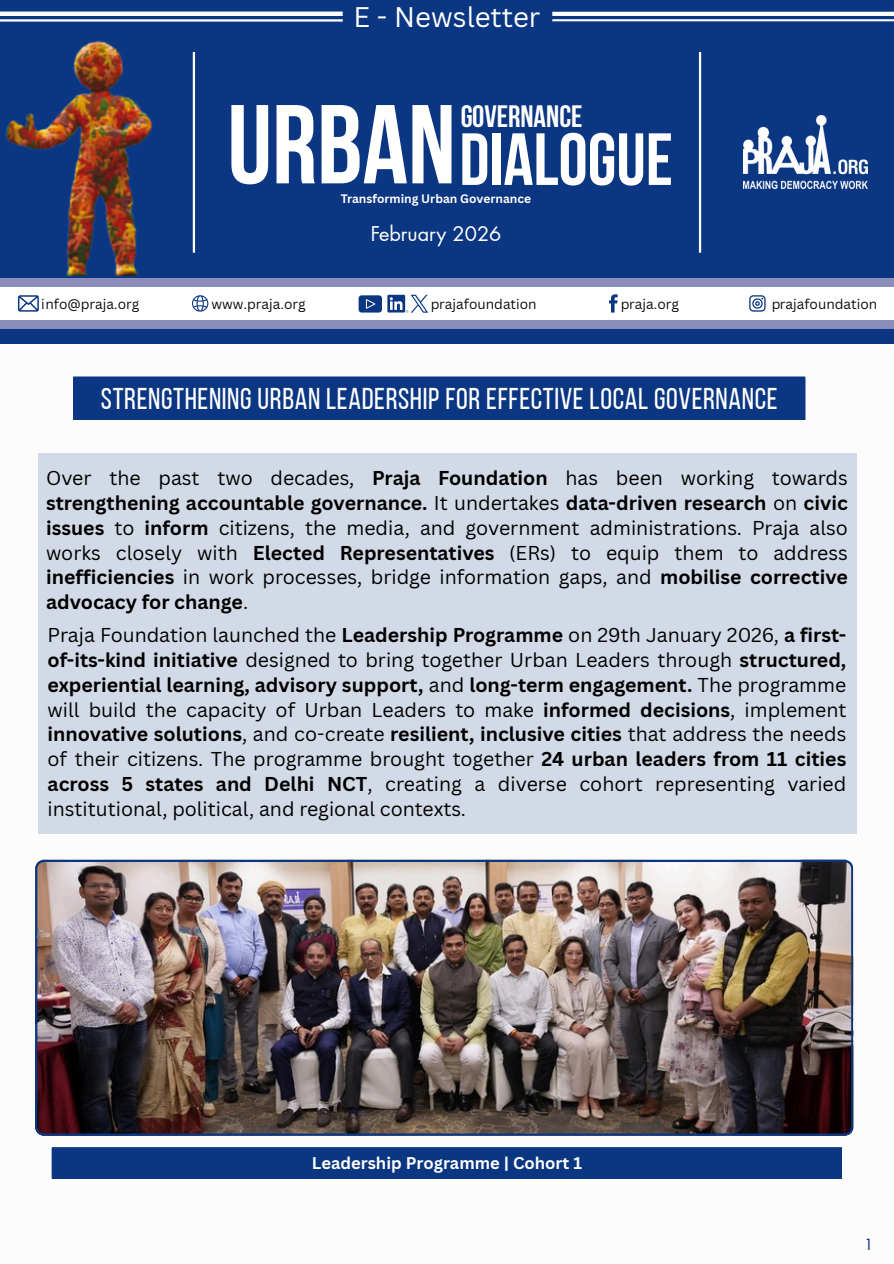
<style>
.page{position:relative;width:894px;height:1264px;background:#fff}
.page>*{position:absolute;margin:0;border:0;box-sizing:border-box;transform-origin:0 0}
.t1{font:700 73.65px "Bebas Neue";color:#fff}
.t2{font:700 30.75px "Bebas Neue";color:#fff}
.t3{font:30px "Bebas Neue";letter-spacing:.02em;color:#fff}
.t4{font:27.6px "Canva Sans";color:#fff}
.t5{font:19.8px "Futura LT Pro";color:#fff}
.t6{font:19.5px/24.8px "Canva Sans";color:#000;text-align:justify}
.t7{font:700 16.5px "Canva Sans";color:#fff}
.t8{font:15px "Futura LT Pro";color:#0b3682}
.t9{font:13.65px "Canva Sans";color:#0d0c0d}
.t10{font:700 12px "Canva Sans";color:#fff}
.s1{font-size:111.9px}
.s2{font-weight:700}
</style>
<div class="page">
<div style="left:0;top:0;width:893px;height:343px;background:#0b3682"></div>
<div style="left:0;top:278px;width:893px;height:51px;background:#8b8dba"></div>
<hr style="left:552px;top:12px;width:341px;height:4px;background:#fff">
<hr style="left:552px;top:19px;width:341px;height:2px;background:#fff">
<hr style="left:0;top:12px;width:342px;height:4px;background:#fff">
<hr style="left:0;top:19px;width:342px;height:3px;background:#fff">
<img style="left:743px;top:115px;width:124px;height:74px">
<hr style="left:698px;top:52px;width:3px;height:201px;background:#fff">
<hr style="left:193px;top:52px;width:2px;height:201px;background:#fff">
<img style="left:5px;top:40px;width:148px;height:236px">
<div style="left:0;top:287px;width:893px;height:33px;background:#fff"></div>
<svg style="left:609px;top:294px;width:8px;height:18px"></svg>
<svg style="left:749px;top:295px;width:16px;height:16px"></svg>
<svg style="left:18px;top:295px;width:21px;height:16px"></svg>
<svg style="left:192px;top:295px;width:16px;height:16px"></svg>
<svg style="left:358px;top:295px;width:70px;height:18px"></svg>
<div style="left:38px;top:453px;width:817px;height:380px;background:#d3dae7"></div>
<div style="left:73px;top:376px;width:732px;height:44px;background:#0b3682"></div>
<img style="left:35px;top:859px;width:817px;height:276px">
<div style="left:52px;top:1147px;width:790px;height:32px;background:#0b3682"></div>
<h3 class="t4" style="left:353px;top:-2px;width:188px">E - Newsletter</h3>
<h1 class="t1" style="left:227px;top:130px;width:447px"><span class="s1">URBAN</span>DIALOGUE</h1>
<h2 class="t2" style="left:460px;top:104px;width:124px">GOVERNANCE</h2>
<p class="t10" style="left:340px;top:190px;width:192px">Transforming Urban Governance</p>
<p class="t5" style="left:370px;top:225px;width:133px">February 2026</p>
<p class="t9" style="left:42px;top:294px;width:99px">info@praja.org</p>
<p class="t9" style="left:211px;top:294px;width:96px">www.praja.org</p>
<p class="t9" style="left:430px;top:294px;width:108px">prajafoundation</p>
<p class="t9" style="left:620px;top:294px;width:60px">praja.org</p>
<p class="t9" style="left:770px;top:294px;width:108px">prajafoundation</p>
<h3 class="t3" style="left:101px;top:387px;width:678px">STRENGTHENING URBAN LEADERSHIP FOR EFFECTIVE LOCAL GOVERNANCE</h3>
<p class="t6" style="left:46px;top:465px;width:803px">Over the past two decades, <span class="s2">Praja Foundation</span> has been working towards <span class="s2">strengthening accountable governance.</span> It undertakes <span class="s2">data-driven research</span> on <span class="s2">civic issues</span> to <span class="s2">inform</span> citizens, the media, and government administrations. Praja also works closely with <span class="s2">Elected Representatives</span> (ERs) to equip them to address <span class="s2">inefficiencies</span> in work processes, bridge information gaps, and <span class="s2">mobilise corrective advocacy for change</span>.</p>
<p class="t6" style="left:48px;top:622px;width:800px">Praja Foundation launched the <span class="s2">Leadership Programme</span> on 29th January 2026, <span class="s2">a first&shy;of-its-kind initiative</span> designed to bring together Urban Leaders through <span class="s2">structured, experiential learning, advisory support,</span> and <span class="s2">long-term engagement.</span> The programme will build the capacity of Urban Leaders to make <span class="s2">informed decisions</span>, implement <span class="s2">innovative solutions</span>, and co-create <span class="s2">resilient, inclusive cities</span> that address the needs of their citizens. The programme brought together <span class="s2">24 urban leaders from 11 cities across 5 states and Delhi NCT</span>, creating a diverse cohort representing varied institutional, political, and regional contexts.</p>
<p class="t7" style="left:312px;top:1151px;width:271px">Leadership Programme | Cohort 1</p>
<p class="t8" style="left:863px;top:1237px;width:11px">1</p>
</div>
